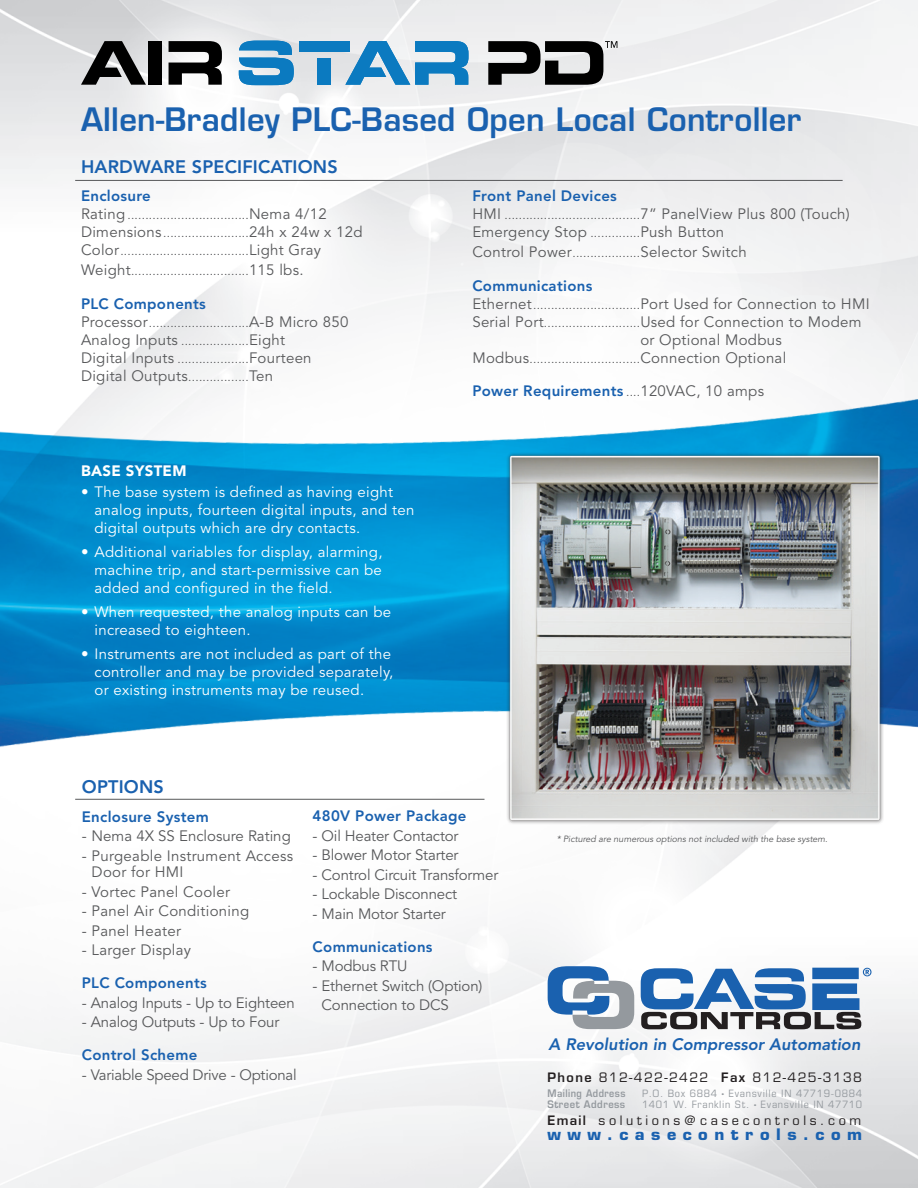
<style>
.page{position:relative;width:918px;height:1188px;background:#fff}
.page>*{position:absolute;margin:0;border:0;box-sizing:border-box;transform-origin:0 0}
.t1{font:600 31.5px "Eurostile";letter-spacing:.01em;color:#1a61af}
.t2{font:800 18px "Avenir";letter-spacing:.01em;color:#1a61af}
.t3{font:italic 800 16.5px "Avenir";color:#1a61af}
.t4{font:700 15.45px "Eurostile";letter-spacing:.405em;color:#1a61af;scale:1.04 1}
.t5{font:15px/18px "Avenir";letter-spacing:.02em;color:#57585a}
.t6{font:15px/18px "Avenir";letter-spacing:.02em;color:#fff}
.t7{font:15px/19.5px "Avenir";letter-spacing:-.01em;color:#57585a}
.t8{font:800 15px "Avenir";letter-spacing:.02em;color:#1a61af}
.t9{font:15px "Avenir";letter-spacing:-.015em;color:#57585a}
.t10{font:15px "Avenir";color:#57585a}
.t11{font:900 15px "Avenir";letter-spacing:.02em;color:#fff}
.t12{font:12.75px "Eurostile";letter-spacing:.11em;color:#231f20}
.t13{font:12.75px "Eurostile";letter-spacing:.285em;color:#231f20}
.t14{font:12px "Avenir";color:#57585a}
.t15{font:condensed 10.2px "Eurostile";letter-spacing:.06em;color:#94999e;scale:1.11 1}
.t16{font:600 10.2px "Eurostile";letter-spacing:.05em;color:#94999e;scale:.89 1}
.t17{font:600 10.2px "Eurostile";letter-spacing:.05em;color:#94999e;scale:.93 1}
.t18{font:italic 9px "Avenir";color:#57585a}
.s1{font-size:15px}
.s2{font-size:12px}
.s3{font-weight:400;font-size:12px;color:#57585a}
.s4{font-weight:400;color:#57585a}
.s5{font-weight:600}
.s6{font-size:5.1px}
</style>
<div class="page">
<img style="left:0;top:0;width:918px;height:1188px">
<div style="left:148px;top:41px;width:14px;height:44px;background:#000"></div>
<svg style="left:169px;top:41px;width:53px;height:44px"></svg>
<svg style="left:81px;top:41px;width:65px;height:44px;background:#747475"></svg>
<svg style="left:488px;top:41px;width:129px;height:44px;background:#6b6c6c"></svg>
<svg style="left:239px;top:41px;width:55px;height:44px;background:#4b9acc"></svg>
<svg style="left:345px;top:41px;width:124px;height:44px;background:#6eacd4"></svg>
<div style="left:299px;top:41px;width:51px;height:10px;background:#0b7ac0"></div>
<div style="left:318px;top:58px;width:13px;height:27px;background:#0b7ac0"></div>
<img style="left:0;top:291px;width:918px;height:553px">
<hr style="left:75px;top:180px;width:768px;height:1px;background:#57585a">
<hr style="left:75px;top:799px;width:410px;height:1px;background:#57585a">
<img style="left:498px;top:450px;width:389px;height:386px">
<svg style="left:548px;top:966px;width:86px;height:63px"></svg>
<svg style="left:641px;top:967px;width:231px;height:62px"></svg>
<p class="t1" style="left:81px;top:100px;width:722px">Allen-Bradley PLC-Based Open Local Controller</p>
<p class="t2" style="left:81px;top:156px;width:258px">HARDWARE SPECIFICATIONS</p>
<p class="t8" style="left:81px;top:187px;width:71px">Enclosure</p>
<p class="t14" style="left:81px;top:208px;width:247px"><span class="s1">Rating</span> ..................................<span class="s1">Nema 4/12</span></p>
<p class="t14" style="left:81px;top:226px;width:283px"><span class="s1">Dimensions</span> ........................<span class="s1">24h x 24w x 12d</span></p>
<p class="t14" style="left:81px;top:244px;width:242px"><span class="s1">Color</span>....................................<span class="s1">Light Gray</span></p>
<p class="t14" style="left:81px;top:264px;width:224px"><span class="s1">Weight</span>.................................<span class="s1">115 lbs.</span></p>
<p class="t8" style="left:81px;top:295px;width:126px">PLC Components</p>
<p class="t14" style="left:81px;top:316px;width:269px"><span class="s1">Processor</span>............................<span class="s1">A-B Micro 850</span></p>
<p class="t14" style="left:81px;top:334px;width:206px"><span class="s1">Analog Inputs</span> ...................<span class="s1">Eight</span></p>
<p class="t5" style="left:81px;top:349px;width:232px">Digital Inputs <span class="s2">....................</span>Fourteen</p>
<p class="t5" style="left:81px;top:367px;width:194px">Digital Outputs<span class="s2">.................</span>Ten</p>
<p class="t11" style="left:81px;top:461px;width:107px">BASE SYSTEM</p>
<p class="t6" style="left:94px;top:483px;width:321px;text-indent:-14px">• The base system is defined as having eight analog inputs, fourteen digital inputs, and ten digital outputs which are dry contacts.</p>
<p class="t6" style="left:94px;top:543px;width:290px;text-align:justify;text-indent:-14px">• Additional variables for display, alarming, machine trip, and start-permissive can be added and configured in the field.</p>
<p class="t6" style="left:94px;top:603px;width:298px;text-indent:-14px">• When requested, the analog inputs can be increased to eighteen.</p>
<p class="t6" style="left:94px;top:645px;width:300px;text-indent:-14px">• Instruments are not included as part of the controller and may be provided separately, or existing instruments may be reused.</p>
<p class="t8" style="left:472px;top:187px;width:146px">Front Panel Devices</p>
<p class="t14" style="left:472px;top:208px;width:379px"><span class="s1">HMI</span> ......................................<span class="s1">7” PanelView Plus 800 (Touch)</span></p>
<p class="t5" style="left:472px;top:223px;width:253px">Emergency Stop <span class="s2">..............</span>Push Button</p>
<p class="t5" style="left:472px;top:243px;width:276px">Control Power<span class="s2">...................</span>Selector Switch</p>
<p class="t8" style="left:472px;top:277px;width:121px">Communications</p>
<p class="t5" style="left:472px;top:295px;width:399px">Ethernet<span class="s2">..............................</span>Port Used for Connection to HMI</p>
<p class="t5" style="left:640px;top:313px;width:223px;text-indent:-168px">Serial Port<span class="s2">...........................</span>Used for Connection to Modem or Optional Modbus</p>
<p class="t14" style="left:472px;top:352px;width:315px"><span class="s1">Modbus</span>...............................<span class="s1">Connection Optional</span></p>
<p class="t8" style="left:472px;top:382px;width:293px">Power Requirements <span class="s3">....</span><span class="s4">120VAC, 10 amps</span></p>
<p class="t2" style="left:82px;top:776px;width:84px">OPTIONS</p>
<p class="t8" style="left:82px;top:807px;width:128px">Enclosure System</p>
<p class="t10" style="left:82px;top:827px;width:210px">- Nema 4X SS Enclosure Rating</p>
<p class="t5" style="left:92px;top:848px;width:203px;line-height:16.5px;text-indent:-10px">- Purgeable Instrument Access<br>Door for HMI</p>
<p class="t5" style="left:82px;top:883px;width:150px">- Vortec Panel Cooler</p>
<p class="t5" style="left:82px;top:902px;width:169px">- Panel Air Conditioning</p>
<p class="t5" style="left:82px;top:922px;width:101px">- Panel Heater</p>
<p class="t5" style="left:82px;top:941px;width:111px">- Larger Display</p>
<p class="t8" style="left:82px;top:974px;width:126px">PLC Components</p>
<p class="t7" style="left:82px;top:993px;width:214px">- Analog Inputs - Up to Eighteen</p>
<p class="t7" style="left:82px;top:1013px;width:199px">- Analog Outputs - Up to Four</p>
<p class="t8" style="left:82px;top:1046px;width:117px">Control Scheme</p>
<p class="t9" style="left:82px;top:1066px;width:216px">- Variable Speed Drive - Optional</p>
<p class="t8" style="left:313px;top:807px;width:155px">480V Power Package</p>
<p class="t7" style="left:313px;top:826px;width:147px">- Oil Heater Contactor</p>
<p class="t7" style="left:313px;top:846px;width:147px">- Blower Motor Starter</p>
<p class="t7" style="left:313px;top:865px;width:187px">- Control Circuit Transformer</p>
<p class="t7" style="left:313px;top:885px;width:146px">- Lockable Disconnect</p>
<p class="t7" style="left:313px;top:904px;width:135px">- Main Motor Starter</p>
<p class="t8" style="left:313px;top:938px;width:121px">Communications</p>
<p class="t7" style="left:313px;top:957px;width:96px">- Modbus RTU</p>
<p class="t7" style="left:322px;top:976px;width:162px;text-indent:-9px">- Ethernet Switch (Option)<br>Connection to DCS</p>
<p class="t18" style="left:557px;top:834px;width:273px">* Pictured are numerous options not included with the base system.</p>
<p class="t3" style="left:549px;top:1035px;width:313px">A Revolution in Compressor Automation</p>
<p class="t12" style="left:548px;top:1070px;width:316px"><span class="s5">Phone</span> 812-422-2422 <span class="s5">Fax</span> 812-425-3138</p>
<p class="t16" style="left:548px;top:1087px;width:89px">Mailing Address</p>
<p class="t15" style="left:642px;top:1087px;width:200px">P.O. Box 6884 <span class="s6">•</span> Evansville IN 47719-0884</p>
<p class="t17" style="left:548px;top:1098px;width:85px">Street Address</p>
<p class="t15" style="left:642px;top:1098px;width:200px">1401 W. Franklin St. <span class="s6">•</span> Evansville IN 47710</p>
<p class="t13" style="left:548px;top:1112px;width:315px"><span class="s5">Email</span> solutions@casecontrols.com</p>
<p class="t4" style="left:548px;top:1124px;width:304px">www.casecontrols.com</p>
</div>
